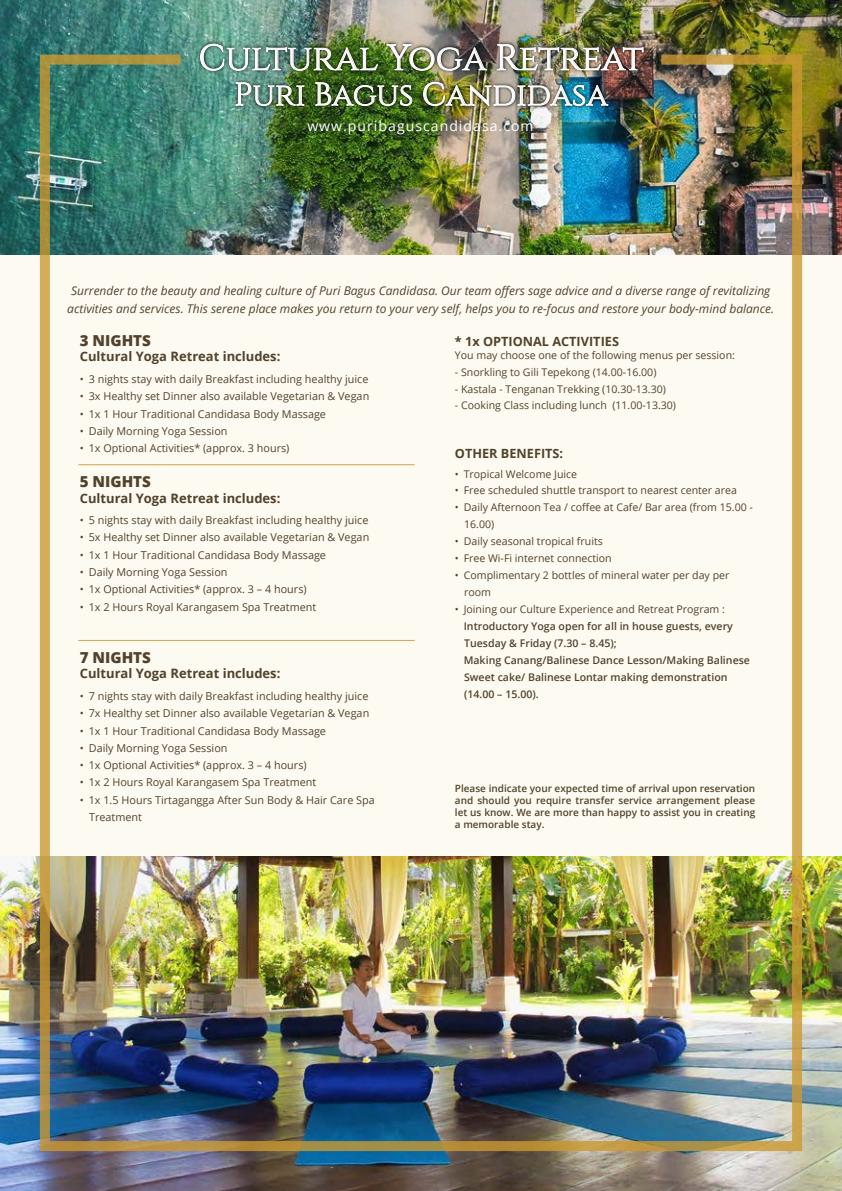
<style>
.page{position:relative;width:842px;height:1191px;background:#fdfbf1}
.page>*{position:absolute;margin:0;border:0;box-sizing:border-box;transform-origin:0 0}
.t1{font:36px "Cinzel";color:#fff}
.t2{font:32px "Cinzel";color:#fff}
.t3{font:800 15.2px "Open Sans";color:#52422c}
.t4{font:14px "Open Sans";letter-spacing:.075em;color:#fff}
.t5{font:700 13px "Open Sans";color:#52422c}
.t6{font:700 12.8px "Open Sans";color:#52422c}
.t7{font:italic 12px/18px "Open Sans";color:#52422c;text-align:center}
.t8{font:10.8px/17.4px "Open Sans";color:#52422c}
.t9{font:10.6px/17px "Open Sans";color:#52422c}
.t10{font:600 10.6px/17px "Open Sans";color:#52422c}
.t11{font:600 10px/12px "Open Sans";color:#52422c;text-align:justify}
.s1{font-weight:400}
</style>
<div class="page">
<img style="left:0;top:856px;width:842px;height:335px">
<img style="left:0;top:0;width:842px;height:255px">
<img style="left:40px;top:55px;width:762px;height:1096px">
<hr style="left:78px;top:640px;width:337px;height:1px;background:#cb9932">
<hr style="left:78px;top:464px;width:337px;height:1px;background:#cb9932">
<img style="left:193px;top:34px;width:457px;height:53px">
<img style="left:200px;top:43px;width:179px;height:28px">
<img style="left:386px;top:44px;width:102px;height:27px">
<img style="left:497px;top:44px;width:147px;height:27px">
<img style="left:229px;top:72px;width:386px;height:49px">
<svg style="left:235px;top:82px;width:70px;height:25px;background:#6f8c77"></svg>
<svg style="left:315px;top:82px;width:98px;height:25px;background:#5b724a"></svg>
<img style="left:423px;top:81px;width:186px;height:26px">
<p class="t1" style="left:198px;top:37px;width:447px">Cultural Yoga Retreat</p>
<p class="t2" style="left:234px;top:76px;width:375px">Puri Bagus Candidasa</p>
<p class="t4" style="left:307px;top:116px;width:228px">www.puribaguscandidasa.com</p>
<p class="t7" style="left:67px;top:281px;width:708px">Surrender to the beauty and healing culture of Puri Bagus Candidasa. Our team offers sage advice and a diverse range of revitalizing activities and services. This serene place makes you return to your very self, helps you to re-focus and restore your body-mind balance.</p>
<p class="t3" style="left:80px;top:329px;width:73px">3 NIGHTS</p>
<p class="t5" style="left:80px;top:347px;width:202px">Cultural Yoga Retreat includes:</p>
<p class="t8" style="left:80px;top:370px;width:290px">• 3 nights stay with daily Breakfast including healthy juice</p>
<p class="t8" style="left:80px;top:387px;width:291px">• 3x Healthy set Dinner also available Vegetarian &amp; Vegan</p>
<p class="t8" style="left:80px;top:405px;width:248px">• 1x 1 Hour Traditional Candidasa Body Massage</p>
<p class="t8" style="left:80px;top:422px;width:149px">• Daily Morning Yoga Session</p>
<p class="t8" style="left:80px;top:439px;width:211px">• 1x Optional Activities* (approx. 3 hours)</p>
<p class="t3" style="left:80px;top:470px;width:73px">5 NIGHTS</p>
<p class="t5" style="left:80px;top:488px;width:202px">Cultural Yoga Retreat includes:</p>
<p class="t8" style="left:80px;top:511px;width:290px">• 5 nights stay with daily Breakfast including healthy juice</p>
<p class="t8" style="left:80px;top:528px;width:291px">• 5x Healthy set Dinner also available Vegetarian &amp; Vegan</p>
<p class="t8" style="left:80px;top:546px;width:248px">• 1x 1 Hour Traditional Candidasa Body Massage</p>
<p class="t8" style="left:80px;top:563px;width:149px">• Daily Morning Yoga Session</p>
<p class="t8" style="left:80px;top:580px;width:228px">• 1x Optional Activities* (approx. 3 – 4 hours)</p>
<p class="t8" style="left:80px;top:598px;width:238px">• 1x 2 Hours Royal Karangasem Spa Treatment</p>
<p class="t3" style="left:80px;top:645px;width:73px">7 NIGHTS</p>
<p class="t5" style="left:80px;top:664px;width:202px">Cultural Yoga Retreat includes:</p>
<p class="t8" style="left:80px;top:687px;width:290px">• 7 nights stay with daily Breakfast including healthy juice</p>
<p class="t8" style="left:80px;top:704px;width:291px">• 7x Healthy set Dinner also available Vegetarian &amp; Vegan</p>
<p class="t8" style="left:80px;top:721px;width:248px">• 1x 1 Hour Traditional Candidasa Body Massage</p>
<p class="t8" style="left:80px;top:739px;width:149px">• Daily Morning Yoga Session</p>
<p class="t8" style="left:80px;top:756px;width:228px">• 1x Optional Activities* (approx. 3 – 4 hours)</p>
<p class="t8" style="left:80px;top:773px;width:238px">• 1x 2 Hours Royal Karangasem Spa Treatment</p>
<p class="t8" style="left:89px;top:791px;width:287px;text-indent:-9px">• 1x 1.5 Hours Tirtagangga After Sun Body &amp; Hair Care Spa<br>Treatment</p>
<p class="t6" style="left:455px;top:332px;width:166px">* 1x OPTIONAL ACTIVITIES</p>
<p class="t9" style="left:455px;top:346px;width:282px">You may choose one of the following menus per session:</p>
<p class="t9" style="left:455px;top:363px;width:203px">- Snorkling to Gili Tepekong (14.00-16.00)</p>
<p class="t9" style="left:455px;top:380px;width:213px">- Kastala - Tenganan Trekking (10.30-13.30)</p>
<p class="t9" style="left:455px;top:397px;width:223px">- Cooking Class including lunch (11.00-13.30)</p>
<p class="t6" style="left:455px;top:444px;width:110px">OTHER BENEFITS:</p>
<p class="t9" style="left:455px;top:465px;width:124px">• Tropical Welcome Juice</p>
<p class="t9" style="left:455px;top:482px;width:284px">• Free scheduled shuttle transport to nearest center area</p>
<p class="t9" style="left:464px;top:499px;width:290px;text-indent:-9px">• Daily Afternoon Tea / coffee at Cafe/ Bar area (from 15.00 -<br>16.00)</p>
<p class="t9" style="left:455px;top:533px;width:149px">• Daily seasonal tropical fruits</p>
<p class="t9" style="left:455px;top:549px;width:158px">• Free Wi-Fi internet connection</p>
<p class="t9" style="left:464px;top:566px;width:267px;text-indent:-9px">• Complimentary 2 bottles of mineral water per day per room</p>
<p class="t10" style="left:464px;top:600px;width:288px;text-indent:-9px"><span class="s1">• Joining our Culture Experience and Retreat Program :<br></span>Introductory Yoga open for all in house guests, every Tuesday &amp; Friday (7.30 – 8.45);<br>Making Canang/Balinese Dance Lesson/Making Balinese Sweet cake/ Balinese Lontar making demonstration (14.00 – 15.00).</p>
<p class="t11" style="left:455px;top:782px;width:302px">Please indicate your expected time of arrival upon reservation and should you require transfer service arrangement please let us know. We are more than happy to assist you in creating a memorable stay.</p>
</div>
